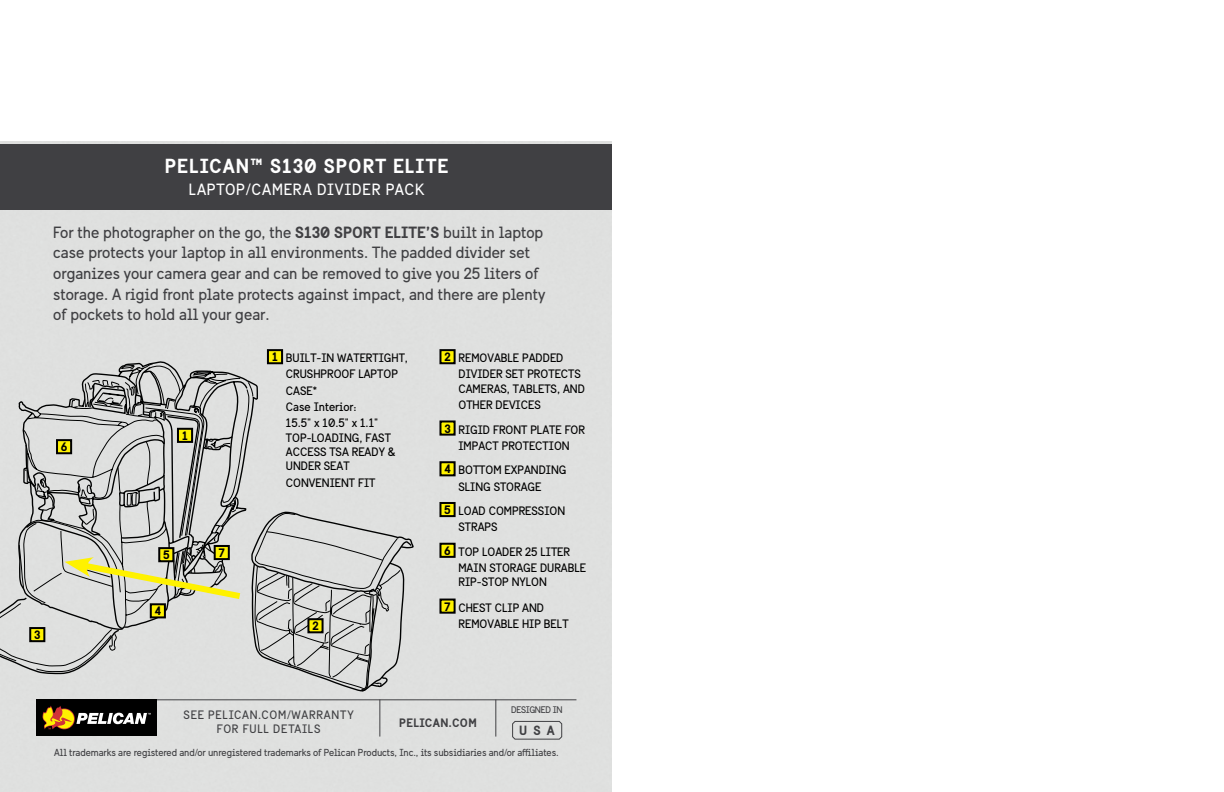
<style>
.page{position:relative;width:1224px;height:792px;background:#fff}
.page>*{position:absolute;margin:0;border:0;box-sizing:border-box;transform-origin:0 0}
.t1{font:700 20px "Sweden Sans";letter-spacing:.05em;color:#fff}
.t2{font:16px/20.6px "Sweden Sans";color:#404043}
.t3{font:16px "Sweden Sans";letter-spacing:.05em;color:#fff}
.t4{font:700 13.2px "Sweden Sans";color:#404043}
.t5{font:12px/16.2px "Sweden Sans";color:#000}
.t6{font:12px/14.4px "Sweden Sans";letter-spacing:.06em;color:#404043;text-align:center}
.t7{font:700 12px "Sweden Sans";letter-spacing:.03em;color:#404043}
.t8{font:700 12px "Sweden Sans";color:#000}
.t9{font:10px "Sweden Sans";letter-spacing:-.01em;color:#404043}
.t10{font:9.4px "Sweden Sans";letter-spacing:-.03em;color:#404043}
.s1{font-weight:700}
</style>
<div class="page">
<div style="left:0;top:141px;width:612px;height:651px;background:#dfe0df"></div>
<svg style="left:512px;top:721px;width:51px;height:19px"></svg>
<hr style="left:157px;top:699px;width:419px;height:1px;background:#404043">
<div style="left:37px;top:699px;width:120px;height:37px;background:#000"></div>
<svg style="left:42px;top:706px;width:109px;height:23px"></svg>
<hr style="left:379px;top:700px;width:1px;height:37px;background:#404043">
<hr style="left:495px;top:700px;width:1px;height:37px;background:#404043">
<div style="left:0;top:144px;width:612px;height:66px;background:#404043"></div>
<div style="left:268px;top:350px;width:14px;height:13px;background:#fff200"></div>
<div style="left:267px;top:349px;width:16px;height:15px;border:2px solid #000"></div>
<div style="left:440px;top:350px;width:15px;height:13px;background:#fff200"></div>
<div style="left:439px;top:349px;width:17px;height:15px;border:2px solid #000"></div>
<div style="left:440px;top:421px;width:15px;height:14px;background:#fff200"></div>
<div style="left:439px;top:420px;width:17px;height:16px;border:2px solid #000"></div>
<div style="left:440px;top:462px;width:15px;height:13px;background:#fff200"></div>
<div style="left:439px;top:461px;width:17px;height:15px;border:2px solid #000"></div>
<div style="left:440px;top:503px;width:15px;height:13px;background:#fff200"></div>
<div style="left:439px;top:502px;width:17px;height:15px;border:2px solid #000"></div>
<div style="left:440px;top:544px;width:15px;height:13px;background:#fff200"></div>
<div style="left:439px;top:543px;width:17px;height:15px;border:2px solid #000"></div>
<div style="left:440px;top:600px;width:15px;height:13px;background:#fff200"></div>
<div style="left:439px;top:599px;width:17px;height:15px;border:2px solid #000"></div>
<svg style="left:23px;top:363px;width:182px;height:22px;background:#bebfbf"></svg>
<svg style="left:0;top:385px;width:414px;height:308px;background:#cacbc6"></svg>
<p class="t8" style="left:34px;top:627px;width:8px">3</p>
<h1 class="t1" style="left:165px;top:154px;width:285px">PELICAN™ S130 SPORT ELITE</h1>
<h2 class="t3" style="left:189px;top:180px;width:237px">LAPTOP/CAMERA DIVIDER PACK</h2>
<p class="t2" style="left:53px;top:222px;width:494px">For the photographer on the go, the <span class="s1">S130 SPORT ELITE’S</span> built in laptop case protects your laptop in all environments. The padded divider set organizes your camera gear and can be removed to give you 25 liters of storage. A rigid front plate protects against impact, and there are plenty of pockets to hold all your gear.</p>
<p class="t5" style="left:286px;top:350px;width:124px;text-indent:-14px"><span class="s1">1</span> BUILT-IN WATERTIGHT,<br>CRUSHPROOF LAPTOP<br>CASE*<br>Case Interior:<br>15.5" x 10.5" x 1.1"</p>
<p class="t5" style="left:286px;top:430px;width:111px;line-height:14.4px">TOP-LOADING, FAST<br>ACCESS TSA READY &amp;<br>UNDER SEAT</p>
<p class="t5" style="left:286px;top:474px;width:91px">CONVENIENT FIT</p>
<p class="t5" style="left:458px;top:350px;width:124px;text-indent:-14px"><span class="s1">2</span> REMOVABLE PADDED<br>DIVIDER SET PROTECTS</p>
<p class="t5" style="left:458px;top:381px;width:128px">CAMERAS, TABLETS, AND<br>OTHER DEVICES</p>
<p class="t5" style="left:444px;top:421px;width:142px;text-align:center"><span class="s1">3</span> RIGID FRONT PLATE FOR<br>IMPACT PROTECTION</p>
<p class="t5" style="left:458px;top:462px;width:109px;text-indent:-14px"><span class="s1">4</span> BOTTOM EXPANDING<br>SLING STORAGE</p>
<p class="t5" style="left:458px;top:503px;width:108px;text-indent:-14px"><span class="s1">5</span> LOAD COMPRESSION<br>STRAPS</p>
<p class="t5" style="left:458px;top:544px;width:129px;text-indent:-14px"><span class="s1">6</span> TOP LOADER 25 LITER<br>MAIN STORAGE DURABLE</p>
<p class="t5" style="left:445px;top:570px;width:104px;line-height:25.2px;text-align:right">RIP-STOP NYLON<br><span class="s1">7</span> CHEST CLIP AND</p>
<p class="t5" style="left:458px;top:616px;width:112px">REMOVABLE HIP BELT</p>
<p class="t8" style="left:182px;top:428px;width:7px">1</p>
<p class="t8" style="left:61px;top:439px;width:8px">6</p>
<p class="t8" style="left:219px;top:545px;width:7px">7</p>
<p class="t8" style="left:163px;top:547px;width:8px">5</p>
<p class="t8" style="left:155px;top:604px;width:8px">4</p>
<p class="t8" style="left:312px;top:618px;width:8px">2</p>
<p class="t6" style="left:184px;top:708px;width:172px">SEE PELICAN.COM/WARRANTY<br>FOR FULL DETAILS</p>
<p class="t7" style="left:399px;top:716px;width:79px">PELICAN.COM</p>
<p class="t10" style="left:511px;top:705px;width:53px">DESIGNED IN</p>
<p class="t4" style="left:519px;top:722px;width:37px">USA</p>
<p class="t9" style="left:54px;top:746px;width:506px">All trademarks are registered and/or unregistered trademarks of Pelican Products, Inc., its subsidiaries and/or affiliates.</p>
</div>
